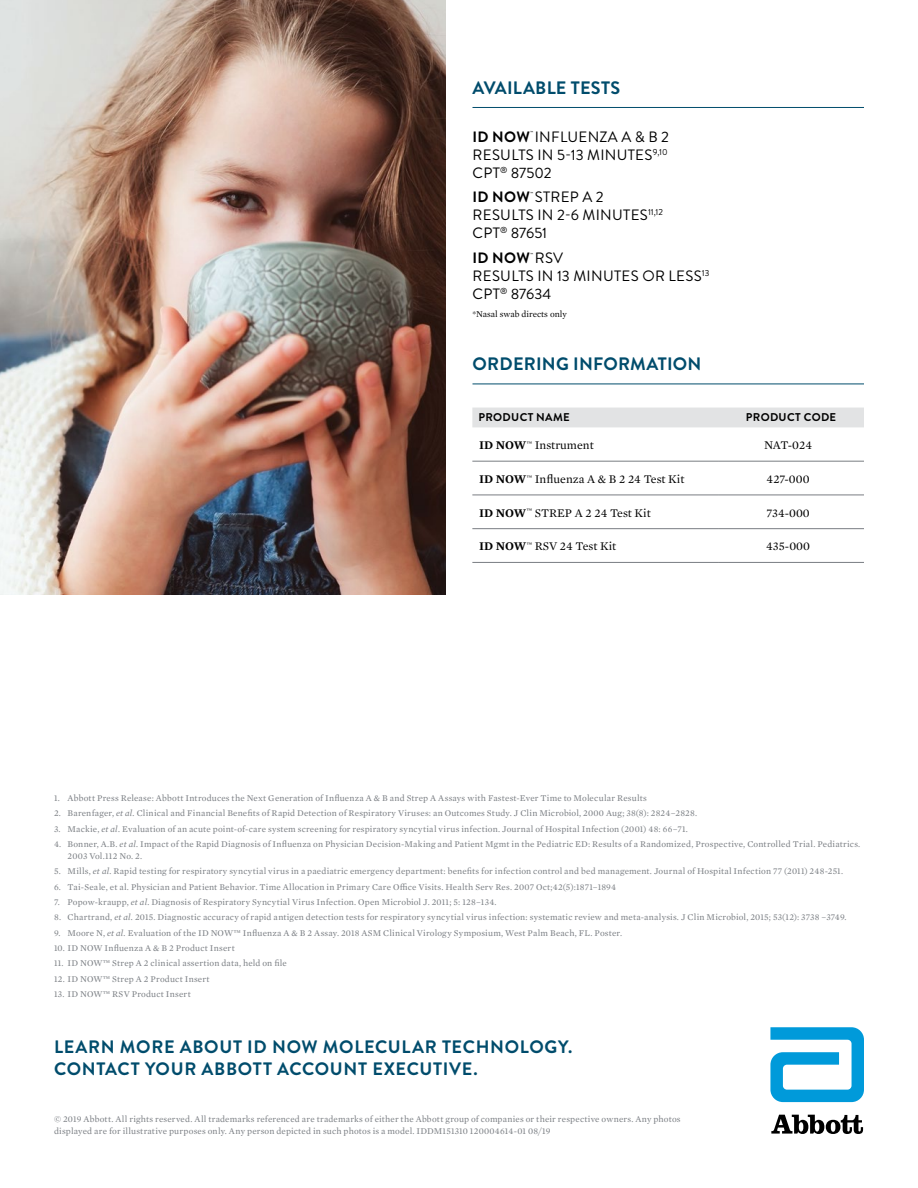
<style>
.page{position:relative;width:918px;height:1188px;background:#fff}
.page>*{position:absolute;margin:0;border:0;box-sizing:border-box;transform-origin:0 0}
.t1{font:700 18px/22.5px "Brandon Grotesque";letter-spacing:.03em;color:#004c6c}
.t2{font:700 18px "Brandon Grotesque";letter-spacing:.01em;color:#004c6c}
.t3{font:15px/18px "Brandon Grotesque";letter-spacing:.02em;color:#000}
.t4{font:700 15px "Brandon Grotesque";color:#000}
.t5{font:12px "Mercury Text G1";color:#000}
.t6{font:700 11.25px "Brandon Grotesque";letter-spacing:.03em;color:#000}
.t7{font:9px/12px "Mercury Text G1";letter-spacing:.02em;color:#797d82}
.t8{font:9px "Mercury Text G1";color:#000}
.t9{font:4.35px "Brandon Grotesque";color:#000}
.s1{font-weight:700}
.s2{font-weight:400}
.s3{font-weight:600}
.s4{font-style:italic}
</style>
<div class="page">
<svg style="left:771px;top:1115px;width:92px;height:19px"></svg>
<svg style="left:770px;top:1027px;width:94px;height:75px"></svg>
<img style="left:0;top:0;width:445px;height:594px">
<hr style="left:472px;top:384px;width:392px;height:1px;background:#004c6c">
<hr style="left:472px;top:107px;width:392px;height:1px;background:#004c6c">
<div style="left:472px;top:408px;width:392px;height:19px;background:#e2e3e4"></div>
<hr style="left:472px;top:461px;width:247px;height:1px;background:#797d82">
<hr style="left:719px;top:461px;width:145px;height:1px;background:#797d82">
<hr style="left:472px;top:495px;width:247px;height:1px;background:#797d82">
<hr style="left:719px;top:495px;width:145px;height:1px;background:#797d82">
<hr style="left:472px;top:528px;width:247px;height:1px;background:#797d82">
<hr style="left:719px;top:528px;width:145px;height:1px;background:#797d82">
<hr style="left:472px;top:562px;width:247px;height:1px;background:#797d82">
<hr style="left:719px;top:562px;width:145px;height:1px;background:#797d82">
<h1 class="t1" style="left:473px;top:76px;width:149px">AVAILABLE TESTS</h1>
<h2 class="t3" style="left:473px;top:128px;width:198px"><span class="s1">ID NOW</span> INFLUENZA A &amp; B 2</h2>
<p class="t9" style="left:530px;top:130px;width:5px">™</p>
<h2 class="t3" style="left:473px;top:146px;width:197px">RESULTS IN 5-13 MINUTES<sup>9,10<br></sup>CPT<sup>®</sup> 87502</h2>
<h2 class="t3" style="left:473px;top:188px;width:133px"><span class="s1">ID NOW</span> STREP A 2</h2>
<p class="t9" style="left:530px;top:190px;width:5px">™</p>
<h2 class="t3" style="left:473px;top:206px;width:192px">RESULTS IN 2-6 MINUTES<sup>11,12<br></sup>CPT<sup>®</sup> 87651</h2>
<h2 class="t4" style="left:473px;top:247px;width:92px">ID NOW <span class="s2">RSV</span></h2>
<p class="t9" style="left:530px;top:251px;width:5px">™</p>
<h2 class="t3" style="left:473px;top:267px;width:238px">RESULTS IN 13 MINUTES OR LESS<sup>13<br></sup>CPT<sup>®</sup> 87634</h2>
<p class="t8" style="left:472px;top:307px;width:96px">*Nasal swab directs only</p>
<h1 class="t2" style="left:473px;top:351px;width:230px">ORDERING INFORMATION</h1>
<p class="t6" style="left:478px;top:410px;width:93px">PRODUCT NAME</p>
<p class="t6" style="left:746px;top:410px;width:92px">PRODUCT CODE</p>
<h3 class="t5" style="left:479px;top:436px;width:116px"><span class="s3">ID NOW</span><sup>™</sup> Instrument</h3>
<h3 class="t5" style="left:764px;top:436px;width:49px">NAT-024</h3>
<h3 class="t5" style="left:479px;top:470px;width:207px"><span class="s3">ID NOW</span><sup>™</sup> Influenza A &amp; B 2 24 Test Kit</h3>
<h3 class="t5" style="left:767px;top:470px;width:44px">427-000</h3>
<h3 class="t5" style="left:479px;top:504px;width:173px"><span class="s3">ID NOW</span><sup>™</sup> STREP A 2 24 Test Kit</h3>
<h3 class="t5" style="left:766px;top:504px;width:45px">734-000</h3>
<h3 class="t5" style="left:479px;top:538px;width:139px"><span class="s3">ID NOW</span><sup>™</sup> RSV 24 Test Kit</h3>
<h3 class="t5" style="left:766px;top:538px;width:45px">435-000</h3>
<p class="t7" style="left:54px;top:791px;width:594px">1. Abbott Press Release: Abbott Introduces the Next Generation of Influenza A &amp; B and Strep A Assays with Fastest-Ever Time to Molecular Results</p>
<p class="t7" style="left:54px;top:807px;width:645px">2. Barenfager, <span class="s4">et al.</span> Clinical and Financial Benefits of Rapid Detection of Respiratory Viruses: an Outcomes Study. J Clin Microbiol, 2000 Aug; 38(8): 2824–2828.</p>
<p class="t7" style="left:54px;top:822px;width:636px">3. Mackie, <span class="s4">et al.</span> Evaluation of an acute point-of-care system screening for respiratory syncytial virus infection. Journal of Hospital Infection (2001) 48: 66–71.</p>
<p class="t7" style="left:68px;top:837px;width:794px;text-indent:-14px">4. Bonner, A.B. <span class="s4">et al.</span> Impact of the Rapid Diagnosis of Influenza on Physician Decision-Making and Patient Mgmt in the Pediatric ED: Results of a Randomized, Prospective, Controlled Trial. Pediatrics.<br>2003 Vol.112 No. 2.</p>
<p class="t7" style="left:54px;top:865px;width:791px">5. Mills, <span class="s4">et al.</span> Rapid testing for respiratory syncytial virus in a paediatric emergency department: benefits for infection control and bed management. Journal of Hospital Infection 77 (2011) 248-251.</p>
<p class="t7" style="left:54px;top:880px;width:564px">6. Tai-Seale, et al. Physician and Patient Behavior. Time Allocation in Primary Care Office Visits. Health Serv Res. 2007 Oct;42(5):1871–1894</p>
<p class="t7" style="left:54px;top:896px;width:444px">7. Popow-kraupp, <span class="s4">et al.</span> Diagnosis of Respiratory Syncytial Virus Infection. Open Microbiol J. 2011; 5: 128–134.</p>
<p class="t7" style="left:54px;top:911px;width:794px">8. Chartrand, <span class="s4">et al.</span> 2015. Diagnostic accuracy of rapid antigen detection tests for respiratory syncytial virus infection: systematic review and meta-analysis. J Clin Microbiol, 2015; 53(12): 3738 –3749.</p>
<p class="t7" style="left:54px;top:926px;width:570px">9. Moore N, <span class="s4">et al.</span> Evaluation of the ID NOW™ Influenza A &amp; B 2 Assay. 2018 ASM Clinical Virology Symposium, West Palm Beach, FL. Poster.</p>
<p class="t7" style="left:54px;top:942px;width:182px">10. ID NOW Influenza A &amp; B 2 Product Insert</p>
<p class="t7" style="left:54px;top:957px;width:234px">11. ID NOW™ Strep A 2 clinical assertion data, held on file</p>
<p class="t7" style="left:54px;top:972px;width:157px">12. ID NOW™ Strep A 2 Product Insert</p>
<p class="t7" style="left:54px;top:988px;width:138px">13. ID NOW™ RSV Product Insert</p>
<h1 class="t1" style="left:54px;top:1035px;width:520px">LEARN MORE ABOUT ID NOW MOLECULAR TECHNOLOGY.<br>CONTACT YOUR ABBOTT ACCOUNT EXECUTIVE.</h1>
<p class="t7" style="left:54px;top:1113px;width:628px">© 2019 Abbott. All rights reserved. All trademarks referenced are trademarks of either the Abbott group of companies or their respective owners. Any photos displayed are for illustrative purposes only. Any person depicted in such photos is a model. IDDM151310 120004614-01 08/19</p>
</div>
